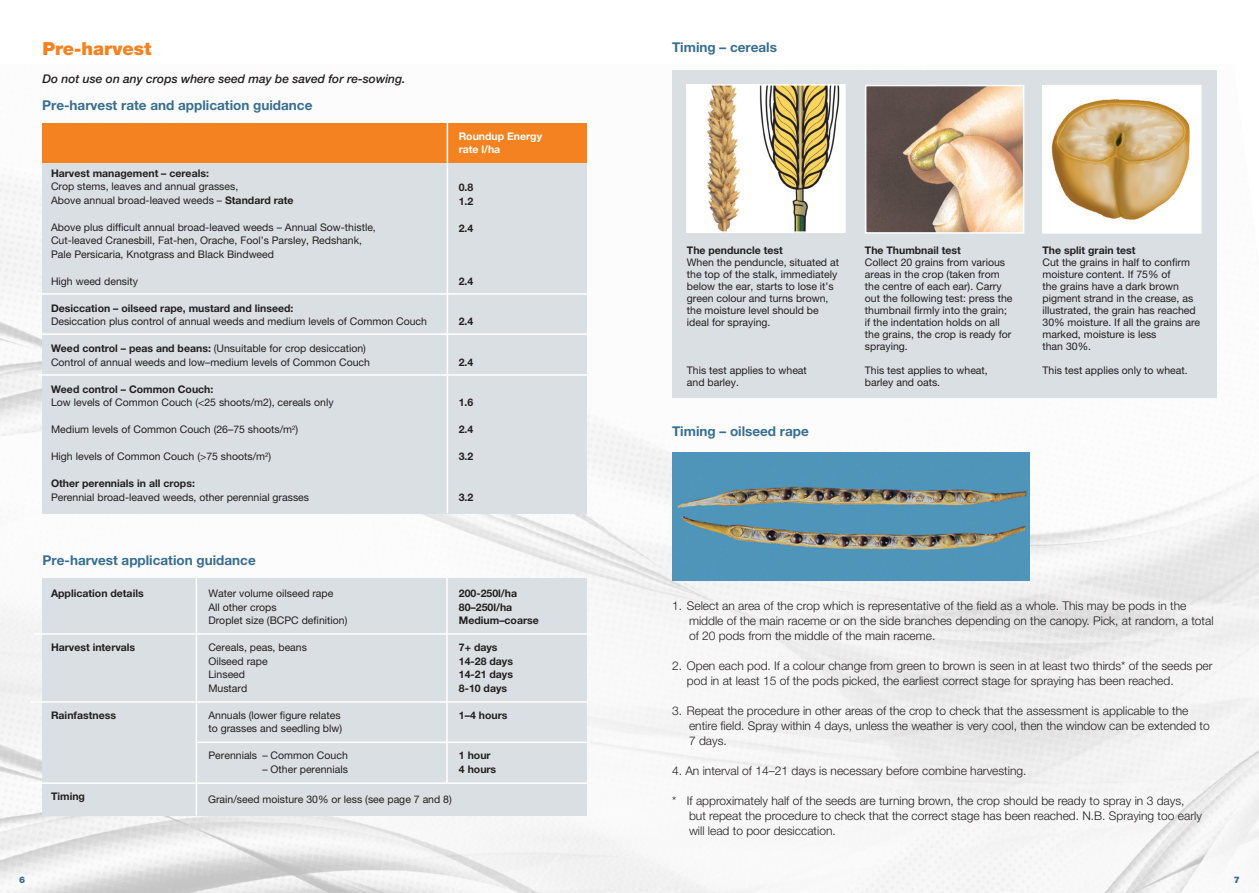
<style>
.page{position:relative;width:1259px;height:893px;background:#fff}
.page>*{position:absolute;margin:0;border:0;box-sizing:border-box;transform-origin:0 0}
.t1{font:900 18px "Helvetica Neue LT Pro";color:#f58220}
.t2{font:700 13.5px "Helvetica Neue LT Pro";color:#386e8f}
.t3{font:300 12px/15px "Helvetica Neue LT Pro";color:#231f20}
.t4{font:italic 500 12px "Helvetica Neue LT Pro";color:#231f20}
.t5{font:10.5px/12px "Helvetica Neue LT Pro";color:#231f20}
.t6{font:700 10.5px/13.5px "Helvetica Neue LT Pro";color:#231f20}
.t7{font:700 10.5px/13.5px "Helvetica Neue LT Pro";color:#fff}
.t8{font:900 9px "Helvetica Neue LT Pro";color:#386e8f}
.s1{font-weight:700}
</style>
<div class="page">
<img style="left:0;top:70px;width:1259px;height:823px">
<div style="left:672px;top:70px;width:544px;height:328px;background:#dadfe4"></div>
<img style="left:689px;top:87px;width:153px;height:143px">
<div style="left:686px;top:84px;width:159px;height:149px;border:2px solid #fff"></div>
<div style="left:1042px;top:86px;width:158px;height:147px;background:#fff"></div>
<img style="left:1051px;top:99px;width:139px;height:121px">
<div style="left:1042px;top:85px;width:159px;height:149px;border:2px solid #fff"></div>
<img style="left:868px;top:88px;width:153px;height:143px">
<div style="left:865px;top:85px;width:159px;height:149px;border:2px solid #fff"></div>
<img style="left:672px;top:453px;width:357px;height:127px">
<div style="left:43px;top:578px;width:544px;height:238px;background:#dadfe4"></div>
<div style="left:43px;top:145px;width:544px;height:368px;background:#dadfe4"></div>
<div style="left:43px;top:123px;width:544px;height:40px;background:#f58220"></div>
<hr style="left:447px;top:122px;width:1px;height:391px;background:#fff">
<hr style="left:446px;top:577px;width:2px;height:207px;background:#fff">
<hr style="left:38px;top:293px;width:554px;height:2px;background:#fff">
<hr style="left:38px;top:333px;width:554px;height:2px;background:#fff">
<hr style="left:34px;top:633px;width:557px;height:2px;background:#fff">
<hr style="left:30px;top:701px;width:558px;height:2px;background:#fff">
<hr style="left:197px;top:742px;width:392px;height:1px;background:#fff">
<hr style="left:29px;top:782px;width:558px;height:2px;background:#fff">
<hr style="left:196px;top:578px;width:1px;height:238px;background:#fff">
<hr style="left:38px;top:374px;width:554px;height:2px;background:#fff">
<h1 class="t1" style="left:43px;top:38px;width:110px">Pre-harvest</h1>
<p class="t4" style="left:43px;top:72px;width:364px">Do not use on any crops where seed may be saved for re-sowing.</p>
<p class="t2" style="left:42px;top:97px;width:272px">Pre-harvest rate and application guidance</p>
<p class="t6" style="left:51px;top:166px;width:159px">Harvest management – cereals:</p>
<p class="t5" style="left:51px;top:179px;width:244px;line-height:13.5px">Crop stems, leaves and annual grasses,<br>Above annual broad-leaved weeds – <span class="s1">Standard rate</span></p>
<p class="t5" style="left:51px;top:220px;width:326px;line-height:13.5px">Above plus difficult annual broad-leaved weeds – Annual Sow-thistle,<br>Cut-leaved Cranesbill, Fat-hen, Orache, Fool’s Parsley, Redshank,<br>Pale Persicaria, Knotgrass and Black Bindweed</p>
<p class="t5" style="left:51px;top:275px;width:88px">High weed density</p>
<p class="t6" style="left:51px;top:301px;width:244px">Desiccation – oilseed rape, mustard and linseed:</p>
<p class="t5" style="left:51px;top:315px;width:377px">Desiccation plus control of annual weeds and medium levels of Common Couch</p>
<p class="t5" style="left:51px;top:341px;width:320px;line-height:13.5px"><span class="s1">Weed control – peas and beans:</span> (Unsuitable for crop desiccation)<br>Control of annual weeds and low–medium levels of Common Couch</p>
<p class="t6" style="left:51px;top:382px;width:164px">Weed control – Common Couch:</p>
<p class="t5" style="left:51px;top:396px;width:284px">Low levels of Common Couch (&lt;25 shoots/m2), cereals only</p>
<p class="t5" style="left:51px;top:423px;width:249px">Medium levels of Common Couch (26–75 shoots/m<sup>2</sup>)</p>
<p class="t5" style="left:51px;top:450px;width:222px">High levels of Common Couch (&gt;75 shoots/m<sup>2</sup>)</p>
<p class="t6" style="left:51px;top:476px;width:145px">Other perennials in all crops:</p>
<p class="t5" style="left:51px;top:491px;width:260px">Perennial broad-leaved weeds, other perennial grasses</p>
<p class="t2" style="left:43px;top:552px;width:215px">Pre-harvest application guidance</p>
<p class="t5" style="left:208px;top:587px;width:141px;line-height:13.5px">Water volume oilseed rape<br>All other crops<br>Droplet size (BCPC definition)</p>
<p class="t5" style="left:208px;top:641px;width:100px;line-height:13.5px">Cereals, peas, beans<br>Oilseed rape<br>Linseed<br>Mustard</p>
<p class="t5" style="left:208px;top:708px;width:135px;line-height:13.5px">Annuals (lower figure relates to grasses and seedling blw)</p>
<p class="t5" style="left:208px;top:749px;width:141px">Perennials – Common Couch</p>
<p class="t5" style="left:262px;top:763px;width:87px">– Other perennials</p>
<p class="t6" style="left:51px;top:587px;width:94px">Application details</p>
<p class="t6" style="left:51px;top:641px;width:86px">Harvest intervals</p>
<p class="t6" style="left:51px;top:708px;width:66px">Rainfastness</p>
<p class="t7" style="left:459px;top:129px;width:85px">Roundup Energy rate l/ha</p>
<p class="t6" style="left:459px;top:180px;width:16px">0.8<br>1.2</p>
<p class="t6" style="left:459px;top:221px;width:16px">2.4</p>
<p class="t6" style="left:459px;top:274px;width:16px">2.4</p>
<p class="t6" style="left:459px;top:315px;width:16px">2.4</p>
<p class="t6" style="left:459px;top:355px;width:16px">2.4</p>
<p class="t6" style="left:459px;top:396px;width:16px">1.6</p>
<p class="t6" style="left:459px;top:423px;width:16px">2.4</p>
<p class="t6" style="left:459px;top:450px;width:16px">3.2</p>
<p class="t6" style="left:459px;top:490px;width:16px">3.2</p>
<p class="t6" style="left:459px;top:587px;width:81px">200-250l/ha<br>80–250l/ha<br>Medium–coarse</p>
<p class="t6" style="left:459px;top:641px;width:56px">7+ days<br>14-28 days<br>14-21 days<br>8-10 days</p>
<p class="t6" style="left:459px;top:708px;width:50px">1–4 hours</p>
<p class="t6" style="left:459px;top:749px;width:39px">1 hour<br>4 hours</p>
<p class="t6" style="left:51px;top:789px;width:35px">Timing</p>
<p class="t5" style="left:208px;top:793px;width:245px">Grain/seed moisture 30% or less (see page 7 and 8)</p>
<p class="t2" style="left:672px;top:39px;width:106px">Timing – cereals</p>
<p class="t6" style="left:687px;top:243px;width:97px">The penduncle test</p>
<p class="t5" style="left:687px;top:256px;width:154px">When the penduncle, situated at the top of the stalk, immediately below the ear, starts to lose it’s green colour and turns brown, the moisture level should be ideal for spraying.</p>
<p class="t5" style="left:687px;top:364px;width:121px">This test applies to wheat and barley.</p>
<p class="t2" style="left:672px;top:423px;width:138px">Timing – oilseed rape</p>
<p class="t6" style="left:865px;top:243px;width:98px">The Thumbnail test</p>
<p class="t5" style="left:865px;top:256px;width:149px">Collect 20 grains from various areas in the crop (taken from the centre of each ear). Carry out the following test: press the thumbnail firmly into the grain; if the indentation holds on all the grains, the crop is ready for spraying.</p>
<p class="t5" style="left:865px;top:364px;width:124px">This test applies to wheat, barley and oats.</p>
<p class="t6" style="left:1042px;top:243px;width:95px">The split grain test</p>
<p class="t5" style="left:1042px;top:256px;width:159px">Cut the grains in half to confirm moisture content. If 75% of<br>the grains have a dark brown pigment strand in the crease, as illustrated, the grain has reached<br>30% moisture. If all the grains are marked, moisture is less<br>than 30%.</p>
<p class="t5" style="left:1042px;top:364px;width:147px">This test applies only to wheat.</p>
<p class="t3" style="left:689px;top:598px;width:526px;text-indent:-17px">1. Select an area of the crop which is representative of the field as a whole. This may be pods in the middle of the main raceme or on the side branches depending on the canopy. Pick, at random, a total of 20 pods from the middle of the main raceme.</p>
<p class="t3" style="left:687px;top:658px;width:527px;text-indent:-15px">2. Open each pod. If a colour change from green to brown is seen in at least two thirds* of the seeds per pod in at least 15 of the pods picked, the earliest correct stage for spraying has been reached.</p>
<p class="t3" style="left:689px;top:703px;width:522px;text-indent:-17px">3. Repeat the procedure in other areas of the crop to check that the assessment is applicable to the entire field. Spray within 4 days, unless the weather is very cool, then the window can be extended to<br>7 days.</p>
<p class="t3" style="left:672px;top:763px;width:356px">4. An interval of 14–21 days is necessary before combine harvesting.</p>
<p class="t3" style="left:689px;top:793px;width:514px;text-indent:-17px">* If approximately half of the seeds are turning brown, the crop should be ready to spray in 3 days, but repeat the procedure to check that the correct stage has been reached. N.B. Spraying too early will lead to poor desiccation.</p>
<p class="t8" style="left:19px;top:875px;width:8px">6</p>
<p class="t8" style="left:1233px;top:875px;width:8px">7</p>
</div>
